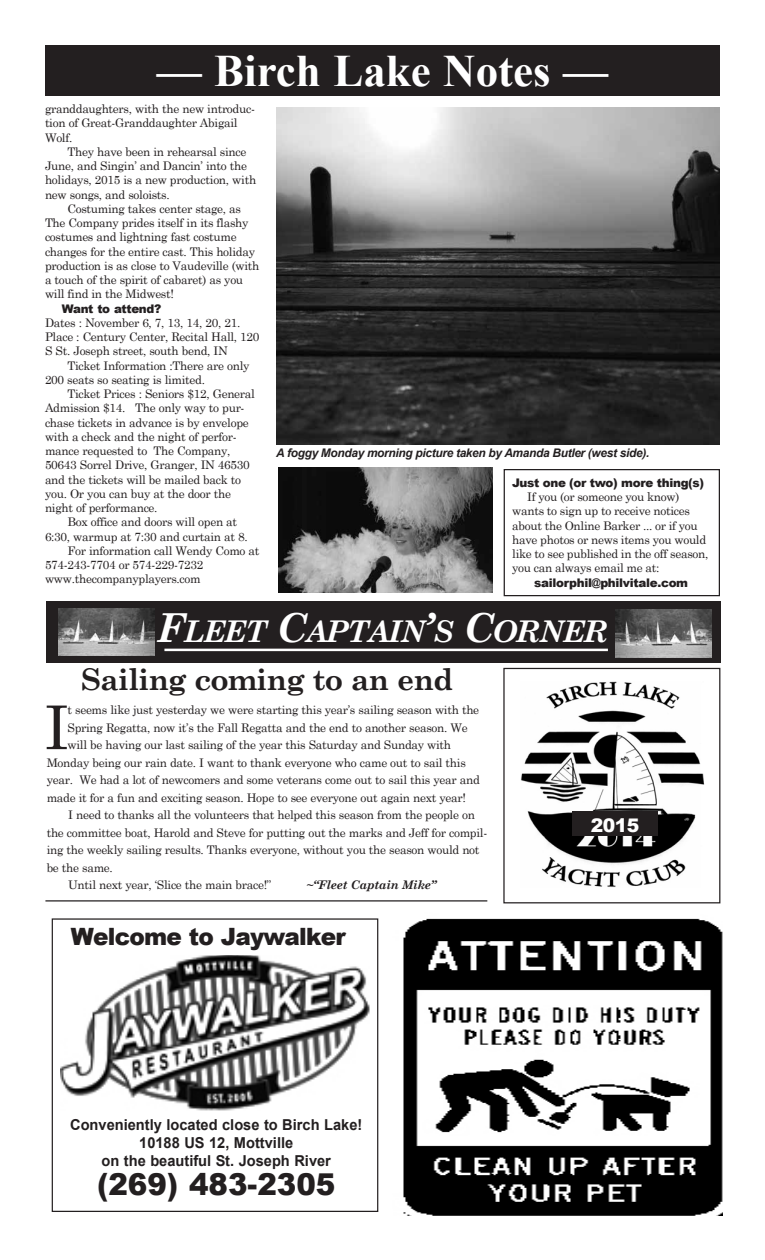
<style>
.page{position:relative;width:765px;height:1260px;background:#fff}
.page>*{position:absolute;margin:0;border:0;box-sizing:border-box;transform-origin:0 0}
.t1{font:60.38px "Century Schoolbook";color:#231f20}
.t2{font:700 45px "Times New Roman";color:#fff}
.t3{font:900 30.12px "Arial";color:#231f20}
.t4{font:700 30px "Century Schoolbook";letter-spacing:-.025em;color:#231f20}
.t5{font:italic 700 30px "Century Schoolbook";letter-spacing:-.045em;color:#fff}
.t6{font:900 23.88px "Arial";letter-spacing:-.035em;color:#231f20}
.t7{font:900 18.75px "Arial";color:#fff}
.t8{font:700 15px/18.1px "Arial";color:#231f20;text-align:center}
.t9{font:11.88px/14.2px "Century Schoolbook";letter-spacing:-.025em;color:#231f20}
.t10{font:900 11.88px "Arial";letter-spacing:-.025em;color:#231f20}
.t11{font:italic 700 11.88px "Arial";letter-spacing:-.025em;color:#231f20}
.t12{font:italic 700 11.88px "Century Schoolbook";letter-spacing:-.025em;color:#231f20}
.s1{font-size:40px}
</style>
<div class="page">
<div style="left:45px;top:45px;width:675px;height:51px;background:#231f20"></div>
<img style="left:276px;top:108px;width:444px;height:336px">
<img style="left:403px;top:918px;width:319px;height:297px">
<img style="left:278px;top:468px;width:214px;height:124px">
<div style="left:52px;top:918px;width:326px;height:294px;border:1px solid #231f20"></div>
<img style="left:61px;top:955px;width:309px;height:155px">
<div style="left:46px;top:602px;width:675px;height:61px;background:#231f20"></div>
<img style="left:58px;top:608px;width:96px;height:48px">
<img style="left:616px;top:610px;width:96px;height:47px">
<hr style="left:164px;top:649px;width:444px;height:2px;background:#fff">
<img style="left:521px;top:681px;width:184px;height:206px">
<div style="left:503px;top:668px;width:217px;height:235px;border:1px solid #231f20"></div>
<div style="left:572px;top:811px;width:86px;height:24px;background:#231f20"></div>
<hr style="left:45px;top:900px;width:442px;height:2px;background:#231f20">
<div style="left:504px;top:469px;width:216px;height:127px;border:1px solid #231f20"></div>
<h2 class="t2" style="left:157px;top:38px;width:453px">— Birch Lake Notes —</h2>
<p class="t9" style="left:45px;top:101px;width:212px">granddaughters, with the new introduc&shy;tion of Great-Granddaughter Abigail<br>Wolf.</p>
<p class="t9" style="left:45px;top:144px;width:213px;text-indent:23px">They have been in rehearsal since June, and Singin’ and Dancin’ into the holidays, 2015 is a new production, with new songs, and soloists.</p>
<p class="t9" style="left:45px;top:201px;width:216px;text-indent:23px">Costuming takes center stage, as The Company prides itself in its flashy costumes and lightning fast costume changes for the entire cast. This holiday production is as close to Vaudeville (with a touch of the spirit of cabaret) as you will find in the Midwest!</p>
<p class="t10" style="left:62px;top:300px;width:101px">Want to attend?</p>
<p class="t9" style="left:45px;top:315px;width:216px">Dates : November 6, 7, 13, 14, 20, 21.<br>Place : Century Center, Recital Hall, 120<br>S St. Joseph street, south bend, IN</p>
<p class="t9" style="left:45px;top:357px;width:206px;text-indent:23px">Ticket Information :There are only<br>200 seats so seating is limited.</p>
<p class="t9" style="left:45px;top:386px;width:211px;text-indent:23px">Ticket Prices : Seniors $12, General Admission $14. The only way to pur&shy;chase tickets in advance is by envelope with a check and the night of perfor&shy;mance requested to The Company, 50643 Sorrel Drive, Granger, IN 46530 and the tickets will be mailed back to you. Or you can buy at the door the night of performance.</p>
<p class="t9" style="left:68px;top:514px;width:171px">Box office and doors will open at</p>
<p class="t9" style="left:45px;top:528px;width:204px">6:30, warmup at 7:30 and curtain at 8.</p>
<p class="t9" style="left:68px;top:543px;width:193px">For information call Wendy Como at</p>
<p class="t9" style="left:45px;top:557px;width:160px">574-243-7704 or 574-229-7232</p>
<p class="t9" style="left:45px;top:571px;width:157px">www.thecompanyplayers.com</p>
<p class="t11" style="left:276px;top:445px;width:375px">A foggy Monday morning picture taken by Amanda Butler (west side).</p>
<p class="t10" style="left:512px;top:474px;width:193px">Just one (or two) more thing(s)</p>
<p class="t9" style="left:512px;top:489px;width:198px;text-indent:15px">If you (or someone you know) wants to sign up to receive notices about the Online Barker ... or if you have photos or news items you would like to see published in the off season, you can always email me at:</p>
<p class="t10" style="left:534px;top:574px;width:155px">sailorphil@philvitale.com</p>
<h3 class="t5" style="left:157px;top:609px;width:452px"><span class="s1">F</span>LEET <span class="s1">C</span>APTAIN<span class="s1">’</span>S <span class="s1">C</span>ORNER</h3>
<h3 class="t4" style="left:81px;top:656px;width:374px">Sailing coming to an end</h3>
<h1 class="t1" style="left:44px;top:677px;width:26px">I</h1>
<p class="t9" style="left:68px;top:702px;width:413px">t seems like just yesterday we were starting this year’s sailing season with the</p>
<p class="t9" style="left:68px;top:719px;width:402px">Spring Regatta, now it’s the Fall Regatta and the end to another season. We</p>
<p class="t9" style="left:68px;top:737px;width:385px">will be having our last sailing of the year this Saturday and Sunday with</p>
<p class="t9" style="left:47px;top:754px;width:421px">Monday being our rain date. I want to thank everyone who came out to sail this</p>
<p class="t9" style="left:47px;top:772px;width:435px">year. We had a lot of newcomers and some veterans come out to sail this year and</p>
<p class="t9" style="left:47px;top:789px;width:421px">made it for a fun and exciting season. Hope to see everyone out again next year!</p>
<p class="t9" style="left:68px;top:807px;width:408px">I need to thanks all the volunteers that helped this season from the people on</p>
<p class="t9" style="left:47px;top:824px;width:442px">the committee boat, Harold and Steve for putting out the marks and Jeff for compil-</p>
<p class="t9" style="left:47px;top:842px;width:434px">ing the weekly sailing results. Thanks everyone, without you the season would not</p>
<p class="t9" style="left:47px;top:859px;width:68px">be the same.</p>
<p class="t9" style="left:68px;top:877px;width:205px">Until next year, ‘Slice the main brace!”</p>
<p class="t12" style="left:306px;top:876px;width:132px">~“Fleet Captain Mike”</p>
<h3 class="t6" style="left:71px;top:919px;width:277px">Welcome to Jaywalker</h3>
<p class="t8" style="left:70px;top:1116px;width:294px">Conveniently located close to Birch Lake!<br>10188 US 12, Mottville<br>on the beautiful St. Joseph River</p>
<h3 class="t3" style="left:97px;top:1162px;width:240px">(269) 483-2305</h3>
<h3 class="t7" style="left:591px;top:812px;width:50px">2015</h3>
</div>
